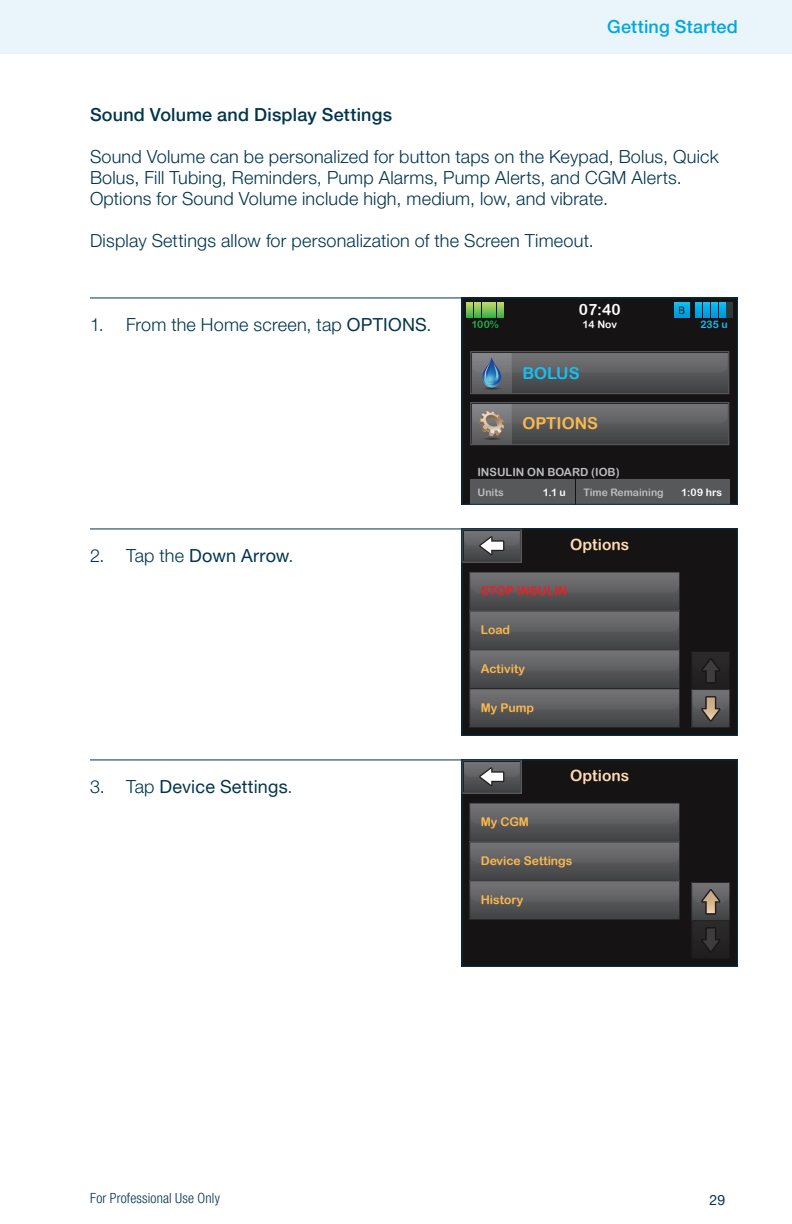
<style>
.page{position:relative;width:792px;height:1224px;background:#fff}
.page>*{position:absolute;margin:0;border:0;box-sizing:border-box;transform-origin:0 0}
.t1{font:300 18px/21px "Helvetica Neue LT Pro";letter-spacing:.01em;color:#01354e}
.t2{font:500 18px "Helvetica Neue LT Pro";letter-spacing:.01em;color:#01354e}
.t3{font:18px "Helvetica Neue LT Pro";letter-spacing:.01em;color:#01354e}
.t4{font:500 18px "Helvetica Neue LT Pro";letter-spacing:.02em;color:#00a7e3}
.t5{font:16.4px "Arial Rounded MT Bold";color:#fcb94b}
.t6{font:16.4px "Arial Rounded MT Bold";color:#15c0f2}
.t7{font:15.6px "Arial Rounded MT Bold";color:#fedab3}
.t8{font:15.6px "Arial Rounded MT Bold";color:#fff}
.t9{font:300 condensed 14px "Helvetica Neue LT Pro";letter-spacing:.015em;color:#01354e}
.t10{font:14px "Helvetica Neue LT Pro";color:#01354e}
.t11{font:12px "Arial Rounded MT Bold";color:#fcb94b}
.t12{font:12px "Arial Rounded MT Bold";color:#ee1d23}
.t13{font:11.2px "Arial Rounded MT Bold";color:#bcbdc0}
.t14{font:10.4px "Arial Rounded MT Bold";color:#bcbdc0}
.t15{font:10.4px "Arial Rounded MT Bold";color:#fff}
.t16{font:10.4px "Arial Rounded MT Bold";color:#23b24b}
.t17{font:10.4px "Arial Rounded MT Bold";color:#15c0f2}
.t18{font:10.4px "Helvetica";color:#231f20}
.s1{font-weight:400}
.s2{font-weight:300}
</style>
<div class="page">
<div style="left:0;top:0;width:792px;height:54px;background:#e9f4fb"></div>
<hr style="left:90px;top:297px;width:648px;height:1px;background:#01354e">
<hr style="left:90px;top:528px;width:648px;height:1px;background:#01354e">
<hr style="left:90px;top:759px;width:648px;height:1px;background:#01354e">
<div style="left:462px;top:297px;width:276px;height:208px;background:#151314"></div>
<div style="left:576px;top:480px;width:153px;height:25px;background:#57585a"></div>
<div style="left:470px;top:480px;width:105px;height:25px;background:#57585a"></div>
<svg style="left:470px;top:402px;width:259px;height:43px;background:#5e5d5e"></svg>
<svg style="left:470px;top:351px;width:259px;height:43px;background:#5a5c60"></svg>
<svg style="left:675px;top:303px;width:14px;height:14px"></svg>
<svg style="left:696px;top:303px;width:6px;height:14px"></svg>
<svg style="left:704px;top:303px;width:6px;height:14px"></svg>
<svg style="left:711px;top:303px;width:6px;height:14px"></svg>
<svg style="left:719px;top:303px;width:6px;height:14px"></svg>
<div style="left:727px;top:303px;width:6px;height:14px;background:#2b3b3d"></div>
<svg style="left:467px;top:303px;width:6px;height:14px"></svg>
<svg style="left:474px;top:303px;width:6px;height:14px"></svg>
<svg style="left:482px;top:303px;width:6px;height:14px"></svg>
<svg style="left:490px;top:303px;width:6px;height:14px"></svg>
<svg style="left:498px;top:303px;width:6px;height:14px"></svg>
<div style="left:462px;top:297px;width:276px;height:208px;border:1px solid #01354e"></div>
<div style="left:462px;top:528px;width:276px;height:208px;background:#151314"></div>
<svg style="left:691px;top:651px;width:39px;height:77px"></svg>
<svg style="left:469px;top:572px;width:211px;height:156px;background:#59595b"></svg>
<svg style="left:464px;top:530px;width:58px;height:33px;background:#646466"></svg>
<div style="left:462px;top:528px;width:276px;height:208px;border:1px solid #01354e"></div>
<div style="left:462px;top:759px;width:276px;height:208px;background:#151314"></div>
<svg style="left:691px;top:882px;width:39px;height:76px"></svg>
<svg style="left:464px;top:761px;width:58px;height:33px;background:#646466"></svg>
<svg style="left:469px;top:803px;width:211px;height:117px;background:#59595b"></svg>
<div style="left:462px;top:759px;width:276px;height:208px;border:1px solid #01354e"></div>
<p class="t4" style="left:607px;top:16px;width:132px">Getting Started</p>
<p class="t2" style="left:90px;top:104px;width:304px">Sound Volume and Display Settings</p>
<p class="t1" style="left:90px;top:146px;width:630px">Sound Volume can be personalized for button taps on the Keypad, Bolus, Quick<br>Bolus, Fill Tubing, Reminders, Pump Alarms, Pump Alerts, and CGM Alerts.<br>Options for Sound Volume include high, medium, low, and vibrate.</p>
<p class="t1" style="left:90px;top:230px;width:505px">Display Settings allow for personalization of the Screen Timeout.</p>
<p class="t1" style="left:90px;top:314px;width:343px">1. From the Home screen, tap <span class="s1">OPTIONS</span>.</p>
<p class="t1" style="left:90px;top:545px;width:205px">2. Tap the <span class="s1">Down Arrow</span>.</p>
<p class="t3" style="left:90px;top:775px;width:204px"><span class="s2">3. Tap</span> Device Settings<span class="s2">.</span></p>
<p class="t8" style="left:579px;top:300px;width:43px">07:40</p>
<p class="t18" style="left:679px;top:302px;width:8px">B</p>
<p class="t16" style="left:472px;top:318px;width:29px">100%</p>
<p class="t15" style="left:582px;top:318px;width:36px">14 Nov</p>
<p class="t17" style="left:700px;top:318px;width:29px">235 u</p>
<p class="t6" style="left:522px;top:363px;width:59px">BOLUS</p>
<p class="t5" style="left:522px;top:414px;width:77px">OPTIONS</p>
<p class="t13" style="left:477px;top:465px;width:144px">INSULIN ON BOARD (IOB)</p>
<p class="t14" style="left:477px;top:486px;width:28px">Units</p>
<p class="t15" style="left:543px;top:486px;width:25px">1.1 u</p>
<p class="t14" style="left:583px;top:486px;width:82px">Time Remaining</p>
<p class="t15" style="left:681px;top:486px;width:42px">1:09 hrs</p>
<p class="t7" style="left:570px;top:535px;width:60px">Options</p>
<p class="t12" style="left:481px;top:584px;width:88px">STOP INSULIN</p>
<p class="t11" style="left:481px;top:623px;width:31px">Load</p>
<p class="t11" style="left:481px;top:662px;width:46px">Activity</p>
<p class="t11" style="left:481px;top:701px;width:55px">My Pump</p>
<p class="t7" style="left:570px;top:766px;width:60px">Options</p>
<p class="t11" style="left:481px;top:815px;width:50px">My CGM</p>
<p class="t11" style="left:481px;top:854px;width:93px">Device Settings</p>
<p class="t11" style="left:481px;top:893px;width:44px">History</p>
<p class="t9" style="left:90px;top:1190px;width:131px">For Professional Use Only</p>
<p class="t10" style="left:710px;top:1192px;width:17px">29</p>
</div>
